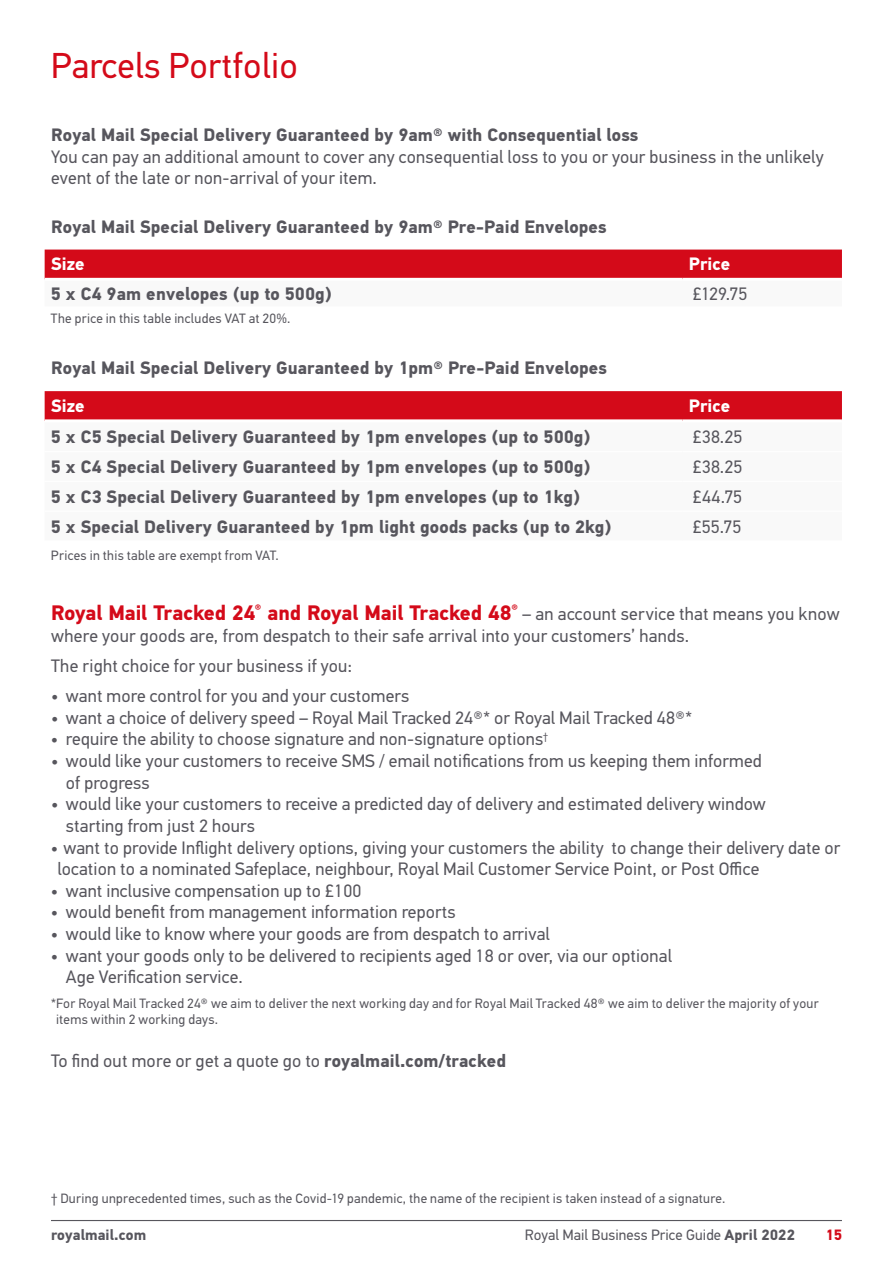
<style>
.page{position:relative;width:893px;height:1263px;background:#fff}
.page>*{position:absolute;margin:0;border:0;box-sizing:border-box;transform-origin:0 0}
.t1{font:36px "PFDIN Text Std";letter-spacing:.005em;color:#d40a19}
.t2{font:700 21px "PFDIN Text Std";color:#d40a19}
.t3{font:18px/21.6px "PFDIN Text Std";letter-spacing:.005em;color:#57565d}
.t4{font:700 18px "PFDIN Text Std";letter-spacing:.01em;color:#57565d}
.t5{font:700 18px "PFDIN Text Std";letter-spacing:.005em;color:#fff}
.t6{font:15px "PFDIN Text Std";letter-spacing:.005em;color:#57565d}
.t7{font:700 15px "PFDIN Text Std";letter-spacing:.01em;color:#57565d}
.t8{font:700 15px "PFDIN Text Std";color:#d40a19}
.t9{font:13.5px/16.2px "PFDIN Text Std";letter-spacing:.02em;color:#57565d}
.s1{font-weight:400;font-size:18px;color:#57565d}
.s2{font-weight:700}
</style>
<div class="page">
<hr style="left:51px;top:1220px;width:791px;height:1px;background:#57565d">
<div style="left:45px;top:250px;width:797px;height:28px;background:#d40a19"></div>
<div style="left:45px;top:391px;width:797px;height:28px;background:#d40a19"></div>
<h1 class="t1" style="left:51px;top:44px;width:248px">Parcels Portfolio</h1>
<p class="t4" style="left:51px;top:124px;width:589px">Royal Mail Special Delivery Guaranteed by 9am® with Consequential loss</p>
<p class="t3" style="left:51px;top:146px;width:774px">You can pay an additional amount to cover any consequential loss to you or your business in the unlikely event of the late or non-arrival of your item.</p>
<p class="t4" style="left:51px;top:215px;width:557px">Royal Mail Special Delivery Guaranteed by 9am® Pre-Paid Envelopes</p>
<p class="t5" style="left:51px;top:253px;width:35px">Size</p>
<p class="t5" style="left:689px;top:253px;width:43px">Price</p>
<p class="t4" style="left:51px;top:283px;width:282px">5 x C4 9am envelopes (up to 500g)</p>
<p class="t3" style="left:693px;top:283px;width:56px">£129.75</p>
<p class="t9" style="left:51px;top:310px;width:241px">The price in this table includes VAT at 20%.</p>
<p class="t4" style="left:51px;top:357px;width:557px">Royal Mail Special Delivery Guaranteed by 1pm® Pre-Paid Envelopes</p>
<p class="t5" style="left:51px;top:395px;width:35px">Size</p>
<p class="t5" style="left:689px;top:395px;width:43px">Price</p>
<p class="t4" style="left:51px;top:426px;width:541px">5 x C5 Special Delivery Guaranteed by 1pm envelopes (up to 500g)</p>
<p class="t3" style="left:693px;top:427px;width:51px">£38.25</p>
<p class="t4" style="left:51px;top:456px;width:541px">5 x C4 Special Delivery Guaranteed by 1pm envelopes (up to 500g)</p>
<p class="t3" style="left:693px;top:456px;width:51px">£38.25</p>
<p class="t4" style="left:51px;top:486px;width:530px">5 x C3 Special Delivery Guaranteed by 1pm envelopes (up to 1kg)</p>
<p class="t3" style="left:693px;top:486px;width:51px">£44.75</p>
<p class="t4" style="left:51px;top:516px;width:562px">5 x Special Delivery Guaranteed by 1pm light goods packs (up to 2kg)</p>
<p class="t3" style="left:693px;top:516px;width:50px">£55.75</p>
<p class="t9" style="left:51px;top:547px;width:229px">Prices in this table are exempt from VAT.</p>
<p class="t2" style="left:51px;top:599px;width:790px">Royal Mail Tracked 24<sup>®</sup> and Royal Mail Tracked 48<sup>®</sup> <span class="s1">– an account service that means you know</span></p>
<p class="t3" style="left:51px;top:621px;width:640px;line-height:30.2px">where your goods are, from despatch to their safe arrival into your customers’ hands.<br>The right choice for your business if you:</p>
<p class="t3" style="left:51px;top:685px;width:360px">• want more control for you and your customers</p>
<p class="t3" style="left:51px;top:707px;width:642px">• want a choice of delivery speed – Royal Mail Tracked 24®* or Royal Mail Tracked 48®*</p>
<p class="t3" style="left:51px;top:729px;width:499px">• require the ability to choose signature and non-signature options<sup>†</sup></p>
<p class="t3" style="left:66px;top:750px;width:697px;text-indent:-15px">• would like your customers to receive SMS / email notifications from us keeping them informed of progress</p>
<p class="t3" style="left:66px;top:793px;width:701px;text-indent:-15px">• would like your customers to receive a predicted day of delivery and estimated delivery window starting from just 2 hours</p>
<p class="t3" style="left:57px;top:837px;width:784px;text-indent:-6px">• want to provide Inflight delivery options, giving your customers the ability to change their delivery date or location to a nominated Safeplace, neighbour, Royal Mail Customer Service Point, or Post Office</p>
<p class="t3" style="left:51px;top:880px;width:312px">• want inclusive compensation up to £100</p>
<p class="t3" style="left:51px;top:901px;width:406px">• would benefit from management information reports</p>
<p class="t3" style="left:51px;top:923px;width:500px">• would like to know where your goods are from despatch to arrival</p>
<p class="t3" style="left:66px;top:945px;width:608px;text-indent:-15px">• want your goods only to be delivered to recipients aged 18 or over, via our optional<br>Age Verification service.</p>
<p class="t9" style="left:56px;top:995px;width:764px;text-indent:-5px">*For Royal Mail Tracked 24® we aim to deliver the next working day and for Royal Mail Tracked 48® we aim to deliver the majority of your items within 2 working days.</p>
<p class="t3" style="left:51px;top:1050px;width:457px">To find out more or get a quote go to <span class="s2">royalmail.com/tracked</span></p>
<p class="t9" style="left:51px;top:1190px;width:676px">† During unprecedented times, such as the Covid-19 pandemic, the name of the recipient is taken instead of a signature.</p>
<p class="t7" style="left:51px;top:1226px;width:97px">royalmail.com</p>
<p class="t6" style="left:525px;top:1226px;width:272px">Royal Mail Business Price Guide <span class="s2">April 2022</span></p>
<p class="t8" style="left:825px;top:1226px;width:18px">15</p>
</div>
